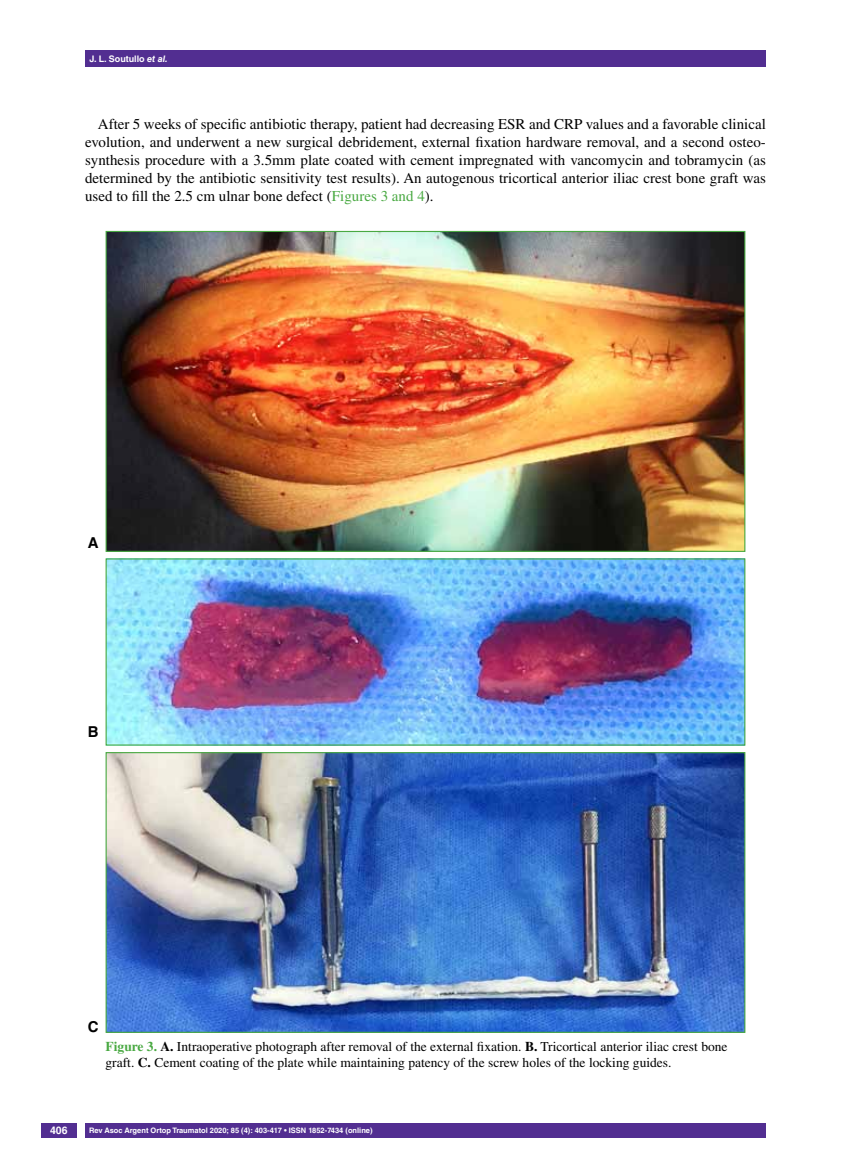
<style>
.page{position:relative;width:851px;height:1170px;background:#fff}
.page>*{position:absolute;margin:0;border:0;box-sizing:border-box;transform-origin:0 0}
.t1{font:15px/18px "Times LT Std";color:#000;text-align:justify}
.t2{font:700 15px "Helvetica LT Std";color:#000}
.t3{font:13.5px/16.2px "Times LT Std";color:#000}
.t4{font:700 10.5px "Helvetica LT Std";color:#fff}
.t5{font:700 9px "Helvetica LT Std";color:#fff}
.t6{font:700 7.5px "Helvetica LT Std";color:#fff}
.s1{font-style:italic}
.s2{color:#49a942}
.s3{font-weight:700;color:#49a942}
.s4{font-weight:700}
</style>
<div class="page">
<div style="left:41px;top:1123px;width:36px;height:14px;background:#522e91"></div>
<div style="left:85px;top:50px;width:680px;height:17px;background:#522e91"></div>
<div style="left:85px;top:1123px;width:680px;height:14px;background:#522e91"></div>
<img style="left:107px;top:233px;width:636px;height:317px">
<img style="left:107px;top:560px;width:636px;height:183px">
<img style="left:107px;top:754px;width:636px;height:276px">
<div style="left:105px;top:752px;width:640px;height:280px;border:1px solid #49a942"></div>
<p class="t5" style="left:89px;top:53px;width:80px">J. L. Soutullo <span class="s1">et al.</span></p>
<p class="t1" style="left:85px;top:115px;width:682px;text-indent:13px">After 5 weeks of specific antibiotic therapy, patient had decreasing ESR and CRP values and a favorable clinical evolution, and underwent a new surgical debridement, external fixation hardware removal, and a second osteo&shy;synthesis procedure with a 3.5mm plate coated with cement impregnated with vancomycin and tobramycin (as determined by the antibiotic sensitivity test results). An autogenous tricortical anterior iliac crest bone graft was used to fill the 2.5 cm ulnar bone defect (<span class="s2">Figures 3 and 4</span>).</p>
<p class="t2" style="left:88px;top:533px;width:12px">A</p>
<p class="t2" style="left:88px;top:722px;width:10px">B</p>
<p class="t2" style="left:88px;top:1017px;width:11px">C</p>
<p class="t3" style="left:105px;top:1037px;width:623px"><span class="s3">Figure 3.</span> <span class="s4">A.</span> Intraoperative photograph after removal of the external fixation. <span class="s4">B.</span> Tricortical anterior iliac crest bone graft. <span class="s4">C.</span> Cement coating of the plate while maintaining patency of the screw holes of the locking guides.</p>
<p class="t4" style="left:50px;top:1124px;width:19px">406</p>
<p class="t6" style="left:89px;top:1125px;width:285px">Rev Asoc Argent Ortop Traumatol 2020; 85 (4): 403-417 • ISSN 1852-7434 (online)</p>
</div>
